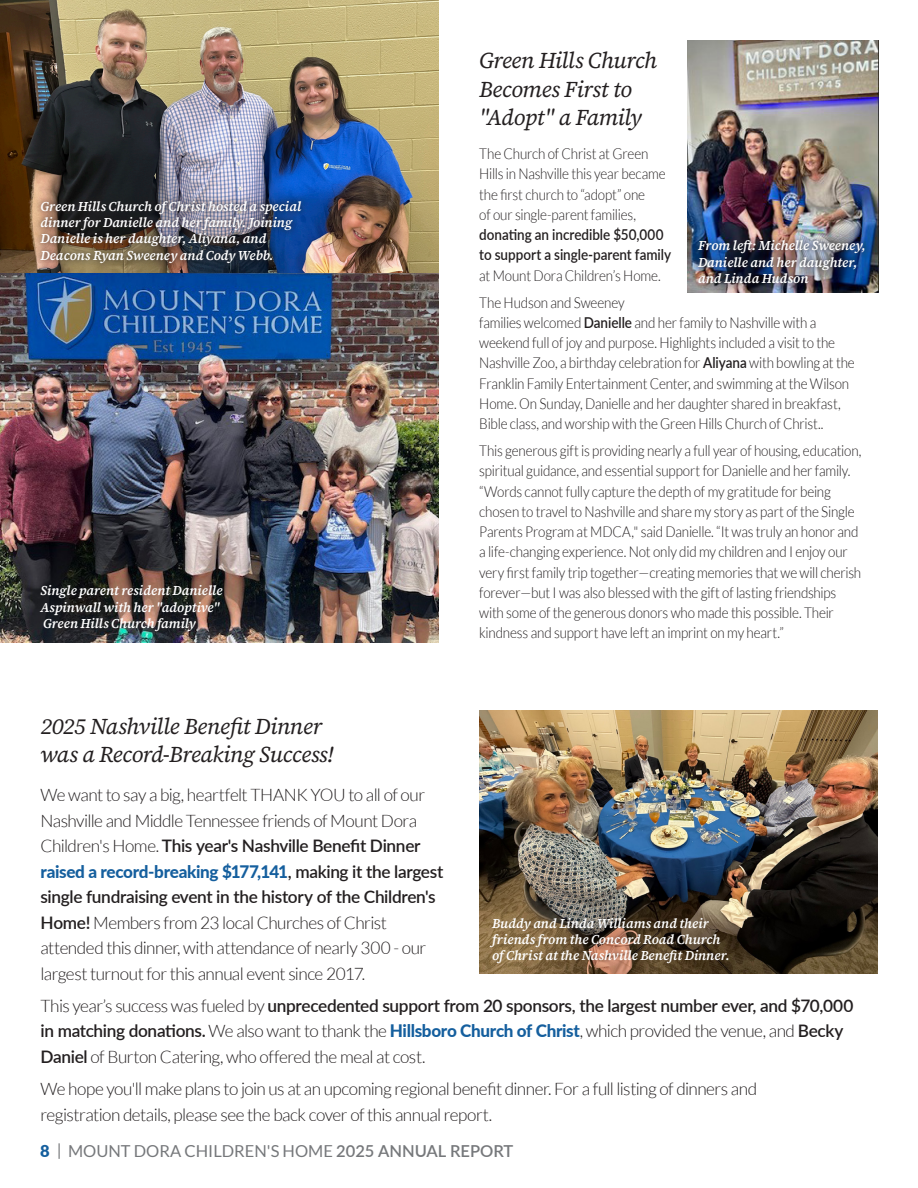
<style>
.page{position:relative;width:918px;height:1188px;background:#fff}
.page>*{position:absolute;margin:0;border:0;box-sizing:border-box;transform-origin:0 0}
.t1{font:italic 22.5px/28.5px "Source Serif 4";letter-spacing:-.025em;color:#231f20}
.t2{font:300 17.25px/25.5px "Lato";letter-spacing:-.03em;color:#231f20}
.t3{font:16.5px "Lato";color:#76787b}
.t4{font:300 15px/20.2px "Lato";letter-spacing:-.015em;color:#231f20;scale:.9 1}
.t5{font:italic 600 13.5px/16.2px "Source Serif 4";letter-spacing:-.01em;color:#fff}
.s1{font-weight:600}
.s2{font-weight:800;color:#155f9e}
.s3{font-weight:900;color:#155f9e}
</style>
<div class="page">
<img style="left:0;top:0;width:439px;height:643px">
<img style="left:479px;top:710px;width:399px;height:263px">
<img style="left:688px;top:40px;width:190px;height:253px">
<div style="left:691px;top:233px;width:182px;height:58px;background:#231f20;opacity:.45"></div>
<div style="left:33px;top:193px;width:276px;height:78px;background:#231f20;opacity:.45"></div>
<p class="t5" style="left:40px;top:198px;width:262px">Green Hills Church of Christ hosted a special dinner for Danielle and her family. Joining Danielle is her daughter, Aliyana, and Deacons Ryan Sweeney and Cody Webb.</p>
<p class="t5" style="left:40px;top:583px;width:184px">Single parent resident Danielle<br>Aspinwall with her "adoptive"<br>Green Hills Church family</p>
<p class="t1" style="left:479px;top:46px;width:179px">Green Hills Church<br>Becomes First to "Adopt" a Family</p>
<p class="t4" style="left:479px;top:144px;width:215px">The Church of Christ at Green<br>Hills in Nashville this year became the first church to “adopt” one<br>of our single-parent families, <span class="s1">donating an incredible $50,000 to support a single-parent family </span>at Mount Dora Children’s Home.</p>
<p class="t4" style="left:479px;top:292px;width:419px">The Hudson and Sweeney<br>families welcomed <span class="s1">Danielle</span> and her family to Nashville with a weekend full of joy and purpose. Highlights included a visit to the Nashville Zoo, a birthday celebration for <span class="s1">Aliyana</span> with bowling at the Franklin Family Entertainment Center, and swimming at the Wilson Home. On Sunday, Danielle and her daughter shared in breakfast, Bible class, and worship with the Green Hills Church of Christ..</p>
<p class="t4" style="left:479px;top:441px;width:426px">This generous gift is providing nearly a full year of housing, education, spiritual guidance, and essential support for Danielle and her family. “Words cannot fully capture the depth of my gratitude for being chosen to travel to Nashville and share my story as part of the Single Parents Program at MDCA," said Danielle. “It was truly an honor and a life-changing experience. Not only did my children and I enjoy our very first family trip together—creating memories that we will cherish forever—but I was also blessed with the gift of lasting friendships with some of the generous donors who made this possible. Their kindness and support have left an imprint on my heart.”</p>
<p class="t5" style="left:698px;top:238px;width:170px">From left: Michelle Sweeney,<br>Danielle and her daughter, and Linda Hudson</p>
<p class="t1" style="left:40px;top:712px;width:295px">2025 Nashville Benefit Dinner was a Record-Breaking Success!</p>
<p class="t2" style="left:40px;top:782px;width:404px">We want to say a big, heartfelt THANK YOU to all of our Nashville and Middle Tennessee friends of Mount Dora Children's Home. <span class="s1">This year's Nashville Benefit Dinner </span><span class="s2">raised a record-breaking $177,141</span><span class="s1">, making it the largest single fundraising event in the history of the Children's Home!</span> Members from 23 local Churches of Christ attended this dinner, with attendance of nearly 300 - our largest turnout for this annual event since 2017.</p>
<p class="t2" style="left:40px;top:993px;width:814px">This year’s success was fueled by <span class="s1">unprecedented support from 20 sponsors, the largest number ever, and $70,000 in matching donations.</span> We also want to thank the <span class="s2">Hillsboro Church of Christ</span>, which provided the venue, and <span class="s1">Becky<br>Daniel</span> of Burton Catering, who offered the meal at cost.</p>
<p class="t2" style="left:40px;top:1076px;width:718px">We hope you'll make plans to join us at an upcoming regional benefit dinner. For a full listing of dinners and registration details, please see the back cover of this annual report.</p>
<p class="t5" style="left:492px;top:915px;width:239px">Buddy and Linda Williams and their friends from the Concord Road Church of Christ at the Nashville Benefit Dinner.</p>
<p class="t3" style="left:40px;top:1142px;width:475px"><span class="s3">8</span> | MOUNT DORA CHILDREN'S HOME <span class="s1">2025 ANNUAL REPORT</span></p>
</div>
